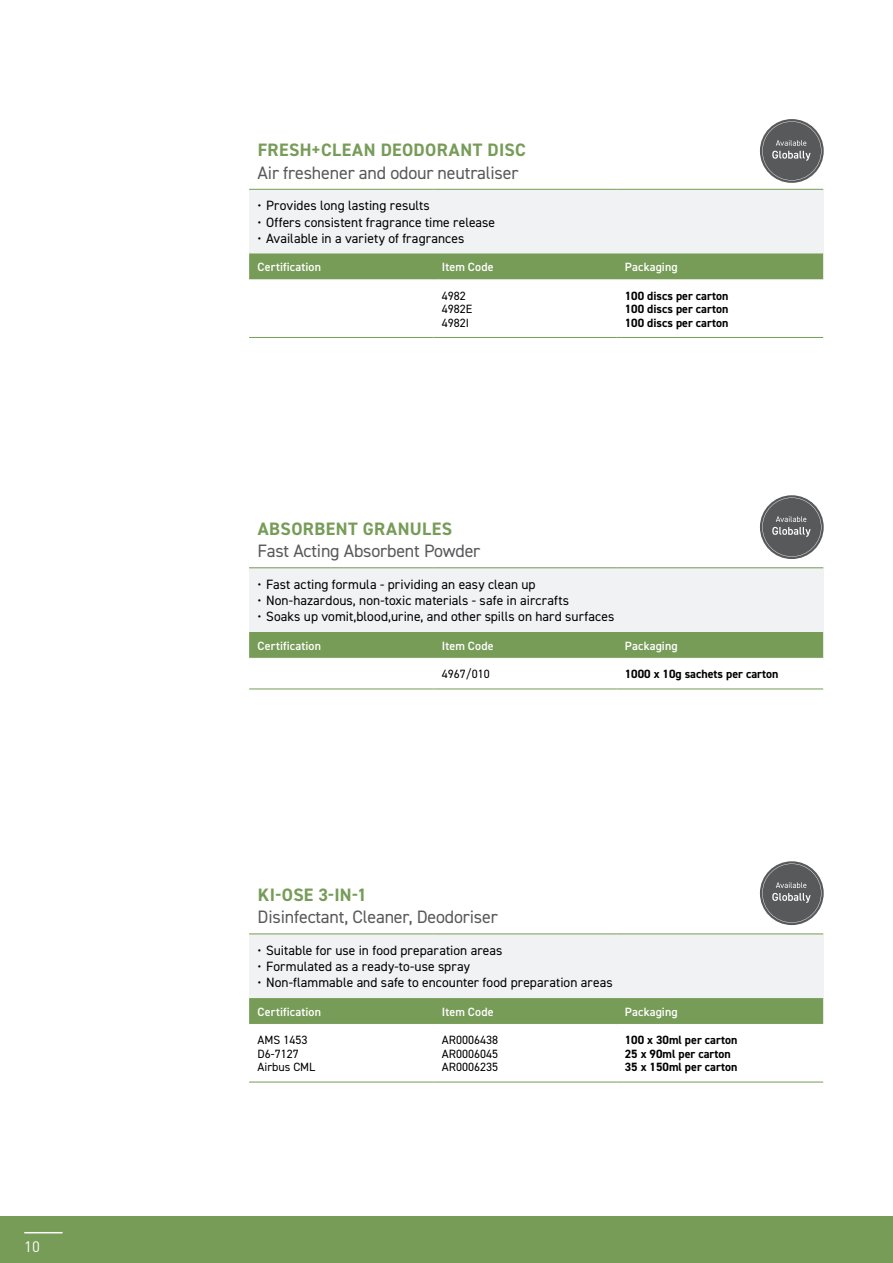
<style>
.page{position:relative;width:893px;height:1263px;background:#fff}
.page>*{position:absolute;margin:0;border:0;box-sizing:border-box;transform-origin:0 0}
.t1{font:18px "DIN2014";letter-spacing:-.01em;color:#58595b}
.t2{font:700 18px "DIN2014";letter-spacing:.025em;color:#779c58}
.t3{font:15px "DIN Pro";color:#fff}
.t4{font:13.5px "DIN2014";letter-spacing:.005em;color:#000}
.t5{font:700 12px/13.5px "DIN2014";color:#000}
.t6{font:600 12px "DIN2014";letter-spacing:.01em;color:#fff}
.t7{font:12px/13.5px "DIN2014";color:#000}
</style>
<div class="page">
<div style="left:0;top:1216px;width:893px;height:47px;background:#779c58"></div>
<hr style="left:24px;top:1232px;width:39px;height:1px;background:#fff">
<div style="left:249px;top:934px;width:574px;height:64px;background:#f0f2f3"></div>
<div style="left:249px;top:998px;width:574px;height:26px;background:#779c58"></div>
<hr style="left:249px;top:933px;width:184px;height:1px;background:#779c58">
<hr style="left:433px;top:933px;width:183px;height:1px;background:#779c58">
<hr style="left:616px;top:933px;width:207px;height:1px;background:#779c58">
<hr style="left:249px;top:1082px;width:184px;height:1px;background:#779c58">
<hr style="left:433px;top:1082px;width:183px;height:1px;background:#779c58">
<hr style="left:616px;top:1082px;width:207px;height:1px;background:#779c58">
<div style="left:249px;top:568px;width:574px;height:64px;background:#f0f2f3"></div>
<div style="left:249px;top:632px;width:574px;height:26px;background:#779c58"></div>
<hr style="left:249px;top:567px;width:184px;height:1px;background:#779c58">
<hr style="left:433px;top:567px;width:183px;height:1px;background:#779c58">
<hr style="left:616px;top:567px;width:207px;height:1px;background:#779c58">
<hr style="left:249px;top:689px;width:184px;height:1px;background:#779c58">
<hr style="left:433px;top:689px;width:183px;height:1px;background:#779c58">
<hr style="left:616px;top:689px;width:207px;height:1px;background:#779c58">
<div style="left:249px;top:189px;width:574px;height:64px;background:#f0f2f3"></div>
<div style="left:249px;top:253px;width:574px;height:26px;background:#779c58"></div>
<hr style="left:249px;top:189px;width:184px;height:1px;background:#779c58">
<hr style="left:433px;top:189px;width:183px;height:1px;background:#779c58">
<hr style="left:616px;top:189px;width:207px;height:1px;background:#779c58">
<hr style="left:249px;top:337px;width:184px;height:1px;background:#779c58">
<hr style="left:433px;top:337px;width:183px;height:1px;background:#779c58">
<hr style="left:616px;top:337px;width:207px;height:1px;background:#779c58">
<svg style="left:760px;top:119px;width:64px;height:64px"></svg>
<svg style="left:762px;top:121px;width:59px;height:60px;background:#7a7b7c"></svg>
<svg style="left:760px;top:495px;width:64px;height:64px"></svg>
<svg style="left:762px;top:497px;width:59px;height:60px;background:#7a7b7c"></svg>
<svg style="left:760px;top:861px;width:64px;height:64px"></svg>
<svg style="left:762px;top:863px;width:59px;height:60px;background:#7a7b7c"></svg>
<p class="t3" style="left:24px;top:1235px;width:17px">10</p>
<h1 class="t2" style="left:258px;top:138px;width:270px">FRESH+CLEAN DEODORANT DISC</h1>
<h1 class="t1" style="left:258px;top:161px;width:262px">Air freshener and odour neutraliser</h1>
<p class="t4" style="left:258px;top:197px;width:174px">• Provides long lasting results</p>
<p class="t4" style="left:258px;top:214px;width:239px">• Offers consistent fragrance time release</p>
<p class="t4" style="left:258px;top:230px;width:208px">• Available in a variety of fragrances</p>
<p class="t6" style="left:258px;top:259px;width:65px">Certification</p>
<p class="t6" style="left:442px;top:259px;width:53px">Item Code</p>
<p class="t6" style="left:625px;top:259px;width:54px">Packaging</p>
<p class="t7" style="left:442px;top:289px;width:32px">4982<br>4982E<br>4982I</p>
<p class="t5" style="left:625px;top:289px;width:105px;text-align:justify">100 discs per carton 100 discs per carton 100 discs per carton</p>
<h1 class="t2" style="left:258px;top:516px;width:196px">ABSORBENT GRANULES</h1>
<h1 class="t1" style="left:258px;top:540px;width:224px">Fast Acting Absorbent Powder</h1>
<p class="t4" style="left:258px;top:576px;width:280px">• Fast acting formula - prividing an easy clean up</p>
<p class="t4" style="left:258px;top:592px;width:313px">• Non-hazardous, non-toxic materials - safe in aircrafts</p>
<p class="t4" style="left:258px;top:608px;width:358px">• Soaks up vomit,blood,urine, and other spills on hard surfaces</p>
<p class="t6" style="left:258px;top:638px;width:65px">Certification</p>
<p class="t6" style="left:442px;top:638px;width:53px">Item Code</p>
<p class="t6" style="left:625px;top:638px;width:54px">Packaging</p>
<p class="t7" style="left:442px;top:667px;width:49px">4967/010</p>
<p class="t5" style="left:625px;top:667px;width:155px">1000 x 10g sachets per carton</p>
<h1 class="t2" style="left:258px;top:882px;width:111px">KI-OSE 3-IN-1</h1>
<h1 class="t1" style="left:258px;top:906px;width:242px">Disinfectant, Cleaner, Deodoriser</h1>
<p class="t4" style="left:258px;top:942px;width:246px">• Suitable for use in food preparation areas</p>
<p class="t4" style="left:258px;top:958px;width:214px">• Formulated as a ready-to-use spray</p>
<p class="t4" style="left:258px;top:974px;width:356px">• Non-flammable and safe to encounter food preparation areas</p>
<p class="t6" style="left:258px;top:1004px;width:65px">Certification</p>
<p class="t6" style="left:442px;top:1004px;width:53px">Item Code</p>
<p class="t6" style="left:625px;top:1004px;width:54px">Packaging</p>
<p class="t7" style="left:258px;top:1033px;width:59px">AMS 1453<br>D6-7127<br>Airbus CML</p>
<p class="t7" style="left:442px;top:1033px;width:58px;text-align:justify">AR0006438<br>AR0006045<br>AR0006235</p>
<p class="t5" style="left:625px;top:1033px;width:114px">100 x 30ml per carton<br>25 x 90ml per carton<br>35 x 150ml per carton</p>
</div>
